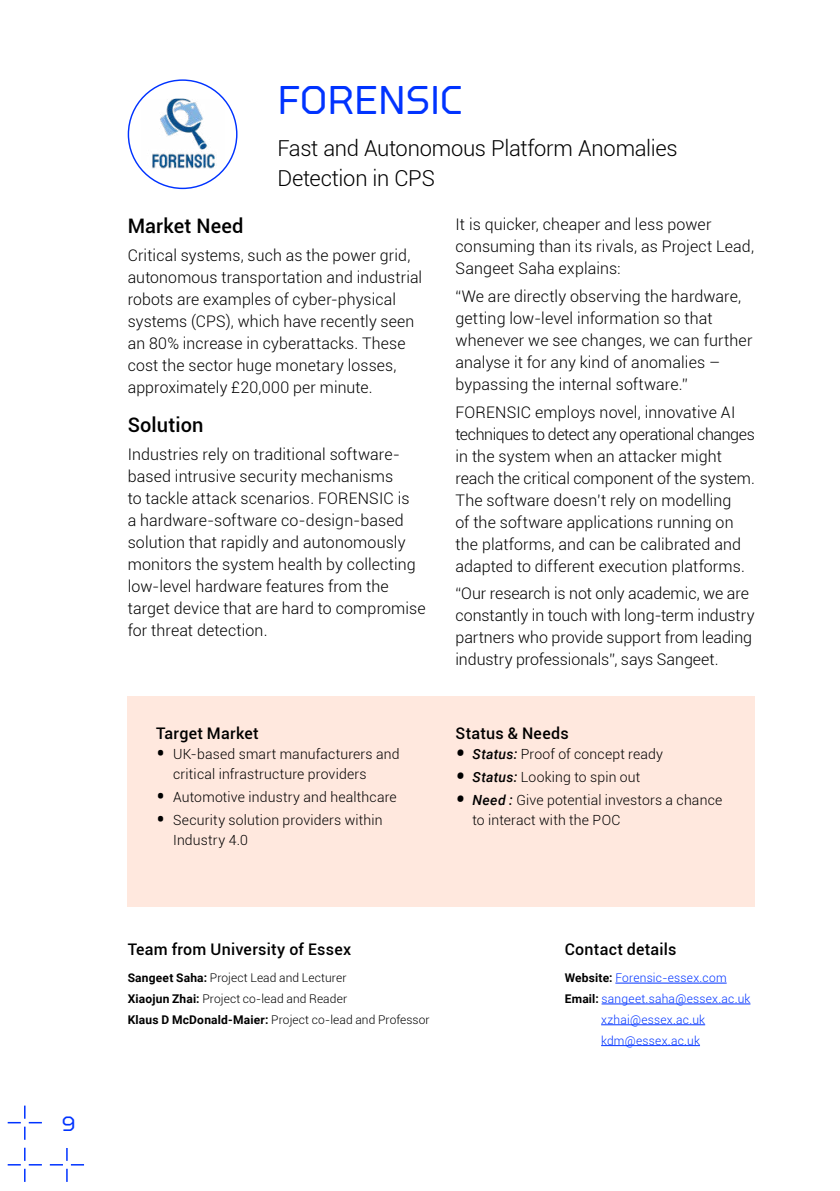
<style>
.page{position:relative;width:840px;height:1191px;background:#fff}
.page>*{position:absolute;margin:0;border:0;box-sizing:border-box;transform-origin:0 0}
.t1{font:40px "Torque";letter-spacing:-.01em;color:#03f}
.t2{font:300 22px/30px "Roboto";letter-spacing:-.015em;color:#000}
.t3{font:20.8px "Torque";color:#03f}
.t4{font:500 20px "Roboto";letter-spacing:.01em;color:#000}
.t5{font:300 16px/22px "Roboto";letter-spacing:.005em;color:#000}
.t6{font:500 16px "Roboto";letter-spacing:.015em;color:#000}
.t7{font:300 14px/20px "Roboto";letter-spacing:.015em;color:#000}
.t8{font:300 12px/20.8px "Roboto";letter-spacing:.005em;color:#000}
.t9{font:300 12px "Roboto";letter-spacing:.02em;color:#03f}
.s1{font-size:28px}
.s2{font-weight:500;font-style:italic;font-size:28px}
.s3{font-weight:500;font-style:italic}
.s4{font-weight:700}
.s5{font-weight:700;color:#000}
</style>
<div class="page">
<hr style="left:615px;top:982px;width:111px;height:1px;background:#03f">
<hr style="left:601px;top:1003px;width:149px;height:1px;background:#03f">
<hr style="left:600px;top:1024px;width:104px;height:1px;background:#03f">
<hr style="left:600px;top:1045px;width:99px;height:1px;background:#03f">
<div style="left:128px;top:696px;width:626px;height:210px;background:#ffe8de"></div>
<img style="left:140px;top:99px;width:85px;height:71px">
<svg style="left:8px;top:1147px;width:34px;height:34px"></svg>
<svg style="left:50px;top:1148px;width:34px;height:33px"></svg>
<svg style="left:8px;top:1105px;width:34px;height:34px"></svg>
<h3 class="t3" style="left:62px;top:1112px;width:15px">9</h3>
<h1 class="t1" style="left:277px;top:77px;width:187px">FORENSIC</h1>
<h2 class="t2" style="left:277px;top:132px;width:401px">Fast and Autonomous Platform Anomalies<br>Detection in CPS</h2>
<p class="t4" style="left:128px;top:212px;width:117px">Market Need</p>
<p class="t5" style="left:128px;top:244px;width:296px">Critical systems, such as the power grid, autonomous transportation and industrial robots are examples of cyber-physical systems (CPS), which have recently seen an 80% increase in cyberattacks. These cost the sector huge monetary losses, approximately £20,000 per minute.</p>
<p class="t4" style="left:128px;top:411px;width:77px">Solution</p>
<p class="t5" style="left:128px;top:442px;width:299px">Industries rely on traditional software&shy;based intrusive security mechanisms<br>to tackle attack scenarios. FORENSIC is<br>a hardware-software co-design-based solution that rapidly and autonomously monitors the system health by collecting low-level hardware features from the target device that are hard to compromise for threat detection.</p>
<p class="t6" style="left:156px;top:722px;width:104px">Target Market</p>
<p class="t7" style="left:173px;top:743px;width:228px;text-indent:-17px"><span class="s1">•</span> UK-based smart manufacturers and critical infrastructure providers</p>
<p class="t7" style="left:156px;top:786px;width:242px"><span class="s1">•</span> Automotive industry and healthcare</p>
<p class="t7" style="left:173px;top:809px;width:211px;text-indent:-17px"><span class="s1">•</span> Security solution providers within<br>Industry 4.0</p>
<p class="t5" style="left:455px;top:213px;width:300px">It is quicker, cheaper and less power consuming than its rivals, as Project Lead,<br>Sangeet Saha explains:</p>
<p class="t5" style="left:455px;top:285px;width:298px">“We are directly observing the hardware, getting low-level information so that whenever we see changes, we can further analyse it for any kind of anomalies – bypassing the internal software.”</p>
<p class="t5" style="left:455px;top:400px;width:301px">FORENSIC employs novel, innovative AI techniques to detect any operational changes in the system when an attacker might reach the critical component of the system.<br>The software doesn’t rely on modelling<br>of the software applications running on the platforms, and can be calibrated and adapted to different execution platforms.</p>
<p class="t5" style="left:455px;top:582px;width:300px">“Our research is not only academic, we are constantly in touch with long-term industry partners who provide support from leading industry professionals”, says Sangeet.</p>
<p class="t6" style="left:455px;top:722px;width:115px">Status &amp; Needs</p>
<p class="t7" style="left:455px;top:743px;width:209px"><span class="s2">•</span> <span class="s3">Status:</span> Proof of concept ready</p>
<p class="t7" style="left:455px;top:766px;width:186px"><span class="s2">•</span> <span class="s3">Status:</span> Looking to spin out</p>
<p class="t7" style="left:472px;top:789px;width:251px;text-indent:-17px"><span class="s2">•</span> <span class="s3">Need :</span> Give potential investors a chance to interact with the POC</p>
<p class="t6" style="left:128px;top:938px;width:225px">Team from University of Essex</p>
<p class="t6" style="left:564px;top:938px;width:113px">Contact details</p>
<p class="t8" style="left:128px;top:967px;width:303px"><span class="s4">Sangeet Saha:</span> Project Lead and Lecturer<br><span class="s4">Xiaojun Zhai:</span> Project co-lead and Reader<br><span class="s4">Klaus D McDonald-Maier:</span> Project co-lead and Professor</p>
<p class="t9" style="left:564px;top:969px;width:163px"><span class="s5">Website:</span> Forensic-essex.com</p>
<p class="t9" style="left:564px;top:990px;width:187px"><span class="s5">Email:</span> sangeet.saha@essex.ac.uk</p>
<p class="t9" style="left:600px;top:1011px;width:105px">xzhai@essex.ac.uk</p>
<p class="t9" style="left:600px;top:1032px;width:100px">kdm@essex.ac.uk</p>
</div>
